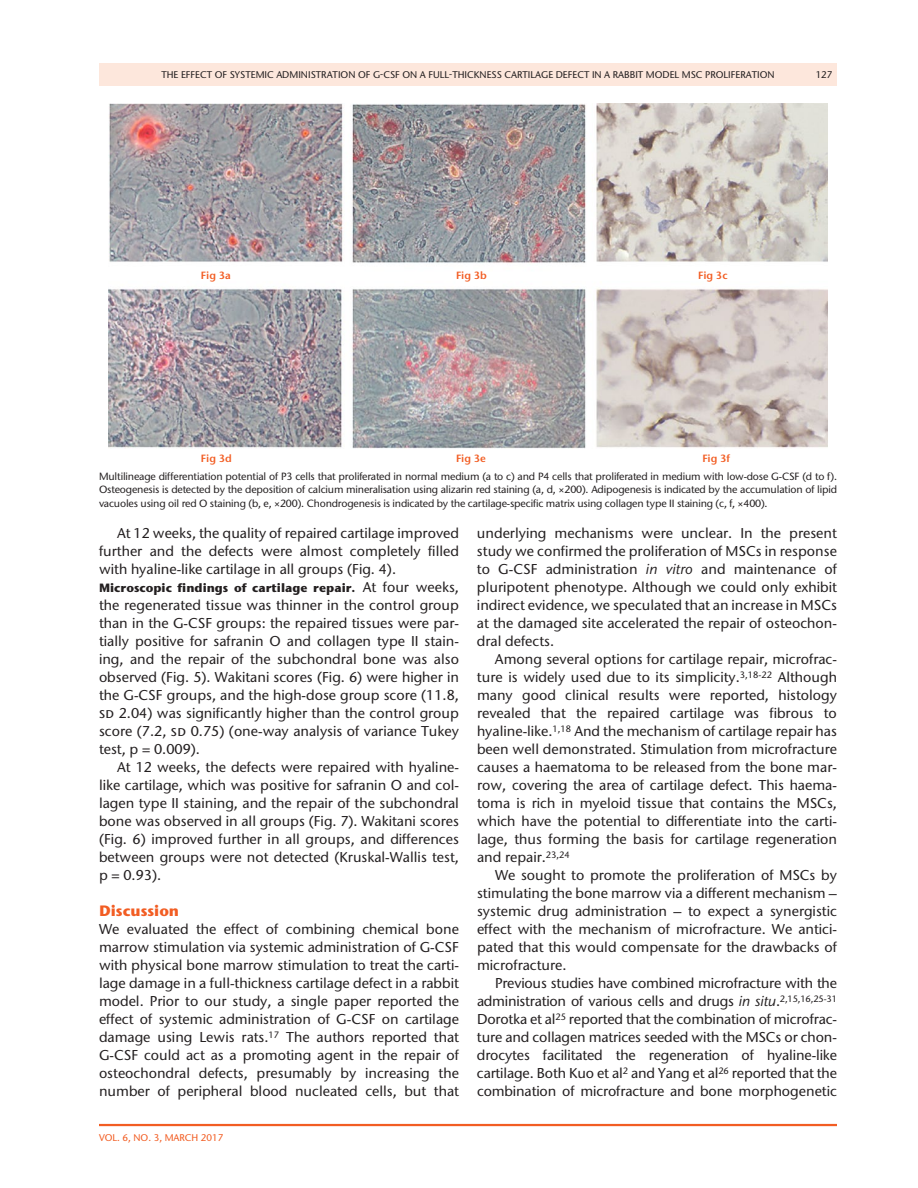
<style>
.page{position:relative;width:918px;height:1188px;background:#fff}
.page>*{position:absolute;margin:0;border:0;box-sizing:border-box;transform-origin:0 0}
.t1{font:700 15px "Stone Sans ITC Pro";color:#f25d23}
.t2{font:500 14.25px/18px "Stone Sans ITC Pro";color:#231f20;text-align:justify}
.t3{font:700 12px "Stone Sans ITC Pro";color:#231f20}
.t4{font:500 10.5px/13.5px "Stone Sans ITC Pro";letter-spacing:-.015em;color:#231f20;text-align:justify}
.t5{font:600 10.5px "Stone Sans ITC Pro";color:#f25d23}
.t6{font:500 9.75px "Stone Sans ITC Pro";color:#231f20}
.t7{font:500 9.75px "Stone Sans ITC Pro";color:#f25d23}
.s1{font-weight:500;font-size:14.25px}
.s2{font-style:italic}
</style>
<div class="page">
<div style="left:99px;top:63px;width:738px;height:23px;background:#fde7dc"></div>
<hr style="left:99px;top:1124px;width:738px;height:2px;background:#f25d23">
<img style="left:108px;top:104px;width:720px;height:344px">
<p class="t6" style="left:161px;top:68px;width:229px">The effect of systemic administration of G-CSF</p>
<p class="t6" style="left:403px;top:68px;width:287px">on a full-thickness cartilage defect in a rabbit model MSC</p>
<p class="t6" style="left:705px;top:68px;width:71px">proliferation</p>
<p class="t6" style="left:816px;top:68px;width:18px">127</p>
<p class="t5" style="left:201px;top:269px;width:31px">Fig 3a</p>
<p class="t5" style="left:456px;top:269px;width:32px">Fig 3b</p>
<p class="t5" style="left:698px;top:269px;width:31px">Fig 3c</p>
<p class="t5" style="left:201px;top:451px;width:32px">Fig 3d</p>
<p class="t5" style="left:456px;top:451px;width:31px">Fig 3e</p>
<p class="t5" style="left:702px;top:451px;width:29px">Fig 3f</p>
<p class="t4" style="left:99px;top:469px;width:740px">Multilineage differentiation potential of P3 cells that proliferated in normal medium (a to c) and P4 cells that proliferated in medium with low-dose G-CSF (d to f).<br>Osteogenesis is detected by the deposition of calcium mineralisation using alizarin red staining (a, d, ×200). Adipogenesis is indicated by the accumulation of lipid vacuoles using oil red O staining (b, e, ×200). Chondrogenesis is indicated by the cartilage-specific matrix using collagen type II staining (c, f, ×400).</p>
<p class="t2" style="left:99px;top:524px;width:362px;text-indent:18px">At 12 weeks, the quality of repaired cartilage improved further and the defects were almost completely filled with hyaline-like cartilage in all groups (Fig. 4).</p>
<p class="t3" style="left:99px;top:580px;width:362px">Microscopic findings of cartilage repair. <span class="s1">At four weeks,</span></p>
<p class="t2" style="left:99px;top:596px;width:362px">the regenerated tissue was thinner in the control group than in the G-CSF groups: the repaired tissues were par&shy;tially positive for safranin O and collagen type II stain&shy;ing, and the repair of the subchondral bone was also observed (Fig. 5). Wakitani scores (Fig. 6) were higher in the G-CSF groups, and the high-dose group score (11.8, sd 2.04) was significantly higher than the control group score (7.2, sd 0.75) (one-way analysis of variance Tukey test, p = 0.009).</p>
<p class="t2" style="left:99px;top:758px;width:362px;text-indent:18px">At 12 weeks, the defects were repaired with hyaline&shy;like cartilage, which was positive for safranin O and col&shy;lagen type II staining, and the repair of the subchondral bone was observed in all groups (Fig. 7). Wakitani scores (Fig. 6) improved further in all groups, and differences between groups were not detected (Kruskal-Wallis test, p = 0.93).</p>
<p class="t1" style="left:99px;top:901px;width:82px">Discussion</p>
<p class="t2" style="left:99px;top:920px;width:362px">We evaluated the effect of combining chemical bone marrow stimulation via systemic administration of G-CSF with physical bone marrow stimulation to treat the carti&shy;lage damage in a full-thickness cartilage defect in a rabbit model. Prior to our study, a single paper reported the effect of systemic administration of G-CSF on cartilage damage using Lewis rats.<sup>17</sup> The authors reported that G-CSF could act as a promoting agent in the repair of osteochondral defects, presumably by increasing the number of peripheral blood nucleated cells, but that</p>
<p class="t7" style="left:99px;top:1132px;width:126px">vol. 6, No. 3, March 2017</p>
<p class="t2" style="left:477px;top:524px;width:362px">underlying mechanisms were unclear. I n the present study we confirmed the proliferation of MSCs in response to G-CSF administration <span class="s2">in vitro</span> and maintenance of pluripotent phenotype. Although we could only exhibit indirect evidence, we speculated that an increase in MSCs at the damaged site accelerated the repair of osteochon&shy;dral defects.</p>
<p class="t2" style="left:477px;top:650px;width:362px;text-indent:18px">Among several options for cartilage repair, microfrac&shy;ture is widely used due to its simplicity.<sup>3,18-22</sup> Although many good clinical results were reported, histology revealed that the repaired cartilage was fibrous to hyaline-like.<sup>1,18</sup> And the mechanism of cartilage repair has been well demonstrated. Stimulation from microfracture causes a haematoma to be released from the bone mar&shy;row, covering the area of cartilage defect. This haema&shy;toma is rich in myeloid tissue that contains the MSCs, which have the potential to differentiate into the carti&shy;lage, thus forming the basis for cartilage regeneration and repair.<sup>23,24</sup></p>
<p class="t2" style="left:477px;top:866px;width:362px;text-indent:18px">We sought to promote the proliferation of MSCs by stimulating the bone marrow via a different mechanism – systemic drug administration – to expect a synergistic effect with the mechanism of microfracture. We antici&shy;pated that this would compensate for the drawbacks of microfracture.</p>
<p class="t2" style="left:477px;top:974px;width:362px;text-indent:18px">Previous studies have combined microfracture with the administration of various cells and drugs <span class="s2">in situ</span>.<sup>2,15,16,25-31<br></sup>Dorotka et al<sup>25</sup> reported that the combination of microfrac&shy;ture and collagen matrices seeded with the MSCs or chon&shy;drocytes facilitated the regeneration of hyaline-like cartilage. Both Kuo et al<sup>2</sup> and Yang et al<sup>26</sup> reported that the combination of microfracture and bone morphogenetic</p>
</div>
